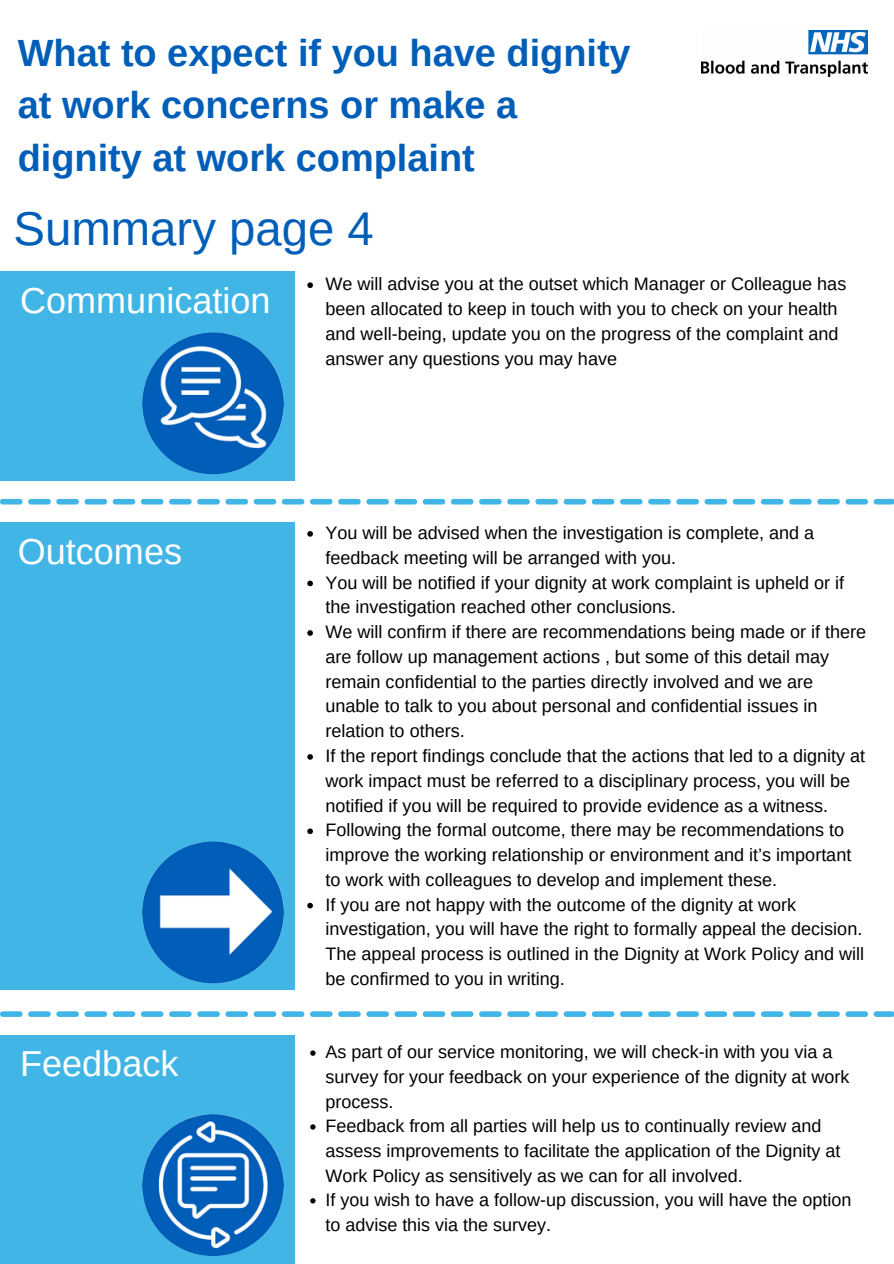
<style>
.page{position:relative;width:894px;height:1264px;background:#fff}
.page>*{position:absolute;margin:0;border:0;box-sizing:border-box;transform-origin:0 0}
.t1{font:47.25px "Arimo";color:#005eb8}
.t2{font:700 37.95px/52.3px "Arimo";color:#005eb8}
.t3{font:36px "Arimo";color:#fff}
.t4{font:18px/24.8px "Arimo";color:#000}
</style>
<div class="page">
<img style="left:701px;top:31px;width:166px;height:46px">
<div style="left:0;top:272px;width:294px;height:209px;background:#41b6e6"></div>
<div style="left:0;top:522px;width:294px;height:468px;background:#41b6e6"></div>
<div style="left:0;top:1035px;width:294px;height:228px;background:#41b6e6"></div>
<svg style="left:307px;top:531px;width:6px;height:5px"></svg>
<svg style="left:307px;top:580px;width:6px;height:6px"></svg>
<svg style="left:307px;top:630px;width:6px;height:6px"></svg>
<svg style="left:307px;top:754px;width:6px;height:5px"></svg>
<svg style="left:307px;top:828px;width:6px;height:6px"></svg>
<svg style="left:307px;top:902px;width:6px;height:6px"></svg>
<img style="left:142px;top:332px;width:142px;height:142px;border-radius:50%">
<img style="left:142px;top:841px;width:142px;height:142px;border-radius:50%">
<img style="left:142px;top:1114px;width:142px;height:141px;border-radius:50%">
<svg style="left:0;top:499px;width:893px;height:5px"></svg>
<svg style="left:0;top:1011px;width:893px;height:5px"></svg>
<svg style="left:307px;top:282px;width:6px;height:6px"></svg>
<svg style="left:310px;top:1050px;width:5px;height:5px"></svg>
<svg style="left:310px;top:1124px;width:5px;height:5px"></svg>
<svg style="left:310px;top:1198px;width:5px;height:5px"></svg>
<p class="t2" style="left:18px;top:26px;width:614px">What to expect if you have dignity at work concerns or make a dignity at work complaint</p>
<p class="t1" style="left:14px;top:202px;width:361px">Summary page 4</p>
<p class="t3" style="left:20px;top:280px;width:252px">Communication</p>
<p class="t4" style="left:325px;top:272px;width:522px">We will advise you at the outset which Manager or Colleague has been allocated to keep in touch with you to check on your health and well-being, update you on the progress of the complaint and answer any questions you may have</p>
<p class="t3" style="left:18px;top:531px;width:166px">Outcomes</p>
<p class="t3" style="left:20px;top:1043px;width:160px">Feedback</p>
<p class="t4" style="left:325px;top:520px;width:490px">You will be advised when the investigation is complete, and a feedback meeting will be arranged with you.</p>
<p class="t4" style="left:325px;top:570px;width:520px">You will be notified if your dignity at work complaint is upheld or if the investigation reached other conclusions.</p>
<p class="t4" style="left:325px;top:619px;width:542px">We will confirm if there are recommendations being made or if there are follow up management actions , but some of this detail may remain confidential to the parties directly involved and we are unable to talk to you about personal and confidential issues in relation to others.</p>
<p class="t4" style="left:325px;top:743px;width:541px">If the report findings conclude that the actions that led to a dignity at work impact must be referred to a disciplinary process, you will be notified if you will be required to provide evidence as a witness.</p>
<p class="t4" style="left:325px;top:817px;width:527px">Following the formal outcome, there may be recommendations to improve the working relationship or environment and it’s important to work with colleagues to develop and implement these.</p>
<p class="t4" style="left:325px;top:892px;width:540px">If you are not happy with the outcome of the dignity at work investigation, you will have the right to formally appeal the decision.<br>The appeal process is outlined in the Dignity at Work Policy and will be confirmed to you in writing.</p>
<p class="t4" style="left:325px;top:1039px;width:525px">As part of our service monitoring, we will check-in with you via a survey for your feedback on your experience of the dignity at work process.</p>
<p class="t4" style="left:325px;top:1113px;width:516px">Feedback from all parties will help us to continually review and assess improvements to facilitate the application of the Dignity at<br>Work Policy as sensitively as we can for all involved.</p>
<p class="t4" style="left:325px;top:1187px;width:527px">If you wish to have a follow-up discussion, you will have the option to advise this via the survey.</p>
</div>
